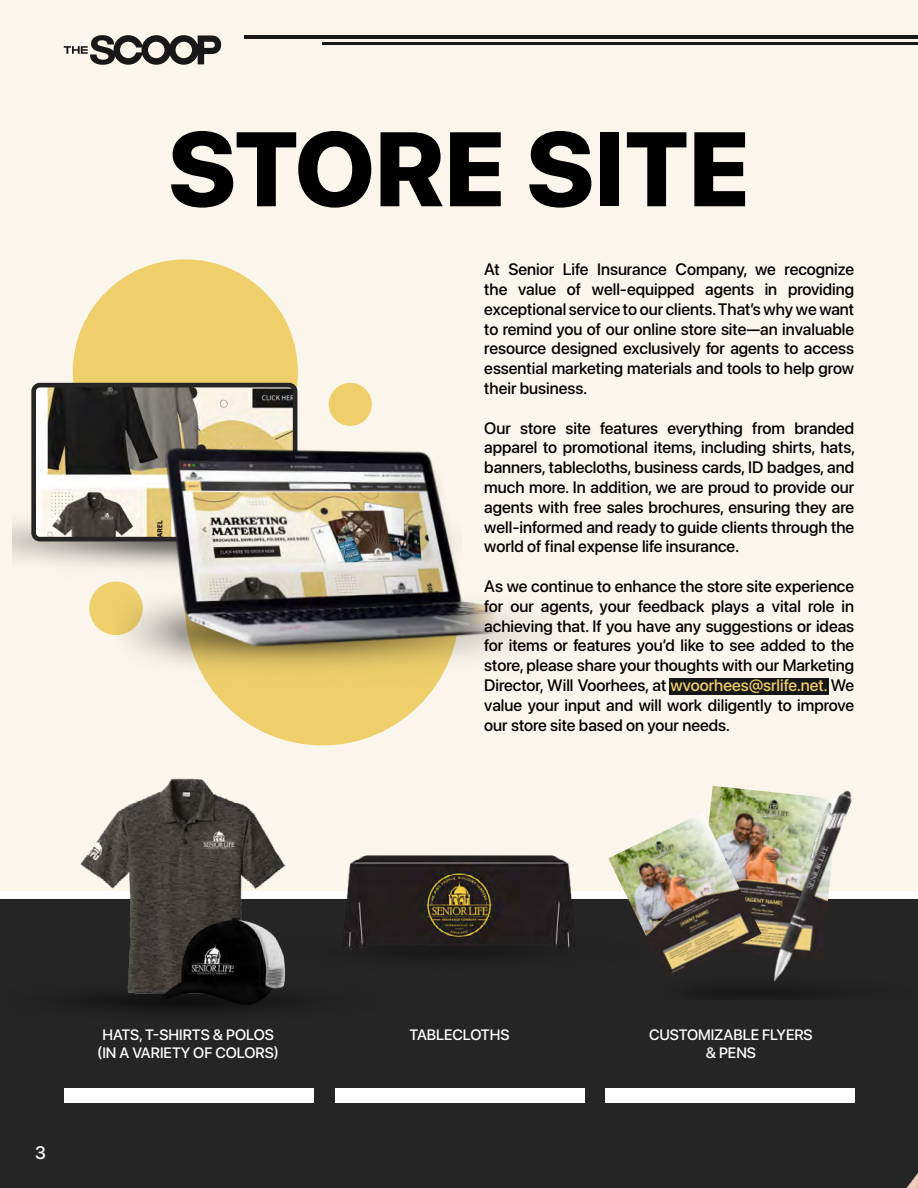
<style>
.page{position:relative;width:918px;height:1188px;background:#fff}
.page>*{position:absolute;margin:0;border:0;box-sizing:border-box;transform-origin:0 0}
.t1{font:800 105px "SF Pro Display";color:#000}
.t2{font:18px "SF Pro";color:#fff}
.t3{font:500 16.5px/19.8px "SF Pro Display";color:#000;text-align:justify}
.t4{font:500 15px/18px "SF Pro Display";color:#fff;text-align:center}
.s1{color:#eecf6c}
</style>
<div class="page">
<div style="left:0;top:0;width:917px;height:890px;background:#fbf6eb"></div>
<div style="left:0;top:899px;width:918px;height:289px;background:#252525"></div>
<div style="left:64px;top:1089px;width:250px;height:14px;background:#fff"></div>
<div style="left:335px;top:1089px;width:249px;height:14px;background:#fff"></div>
<div style="left:605px;top:1089px;width:250px;height:14px;background:#fff"></div>
<div style="left:73px;top:259px;width:225px;height:226px;background:#eecf6c;border-radius:50%"></div>
<img style="left:37px;top:389px;width:87px;height:146px">
<div style="left:31px;top:383px;width:266px;height:158px;border:5px solid #252525;border-radius:6px"></div>
<img style="left:12px;top:537px;width:112px;height:98px">
<img style="left:124px;top:331px;width:413px;height:404px">
<img style="left:52px;top:778px;width:245px;height:232px">
<img style="left:336px;top:855px;width:247px;height:100px">
<img style="left:150px;top:885px;width:146px;height:125px">
<img style="left:608px;top:818px;width:89px;height:157px">
<img style="left:697px;top:786px;width:168px;height:209px">
<div style="left:669px;top:678px;width:159px;height:17px;background:#181818"></div>
<img style="left:865px;top:558px;width:53px;height:630px">
<svg style="left:64px;top:35px;width:157px;height:30px"></svg>
<hr style="left:245px;top:35px;width:673px;height:4px;background:#181818">
<hr style="left:323px;top:43px;width:595px;height:2px;background:#181818">
<h1 class="t1" style="left:168px;top:109px;width:584px">STORE SITE</h1>
<p class="t3" style="left:484px;top:260px;width:371px">At Senior Life Insurance Company, we recognize the value of well-equipped agents in providing exceptional service to our clients. That’s why we want to remind you of our online store site—an invaluable resource designed exclusively for agents to access essential marketing materials and tools to help grow their business.</p>
<p class="t3" style="left:484px;top:418px;width:372px">Our store site features everything from branded apparel to promotional items, including shirts, hats, banners, tablecloths, business cards, ID badges, and much more. In addition, we are proud to provide our agents with free sales brochures, ensuring they are well-informed and ready to guide clients through the world of final expense life insurance.</p>
<p class="t3" style="left:484px;top:576px;width:371px">As we continue to enhance the store site experience for our agents, your feedback plays a vital role in achieving that. If you have any suggestions or ideas for items or features you’d like to see added to the store, please share your thoughts with our Marketing Director, Will Voorhees, at <span class="s1">wvoorhees@srlife.net.</span> We value your input and will work diligently to improve our store site based on your needs.</p>
<p class="t2" style="left:35px;top:1142px;width:12px">3</p>
<p class="t4" style="left:97px;top:1026px;width:183px">HATS, T-SHIRTS &amp; POLOS (IN A VARIETY OF COLORS)</p>
<p class="t4" style="left:410px;top:1026px;width:101px">TABLECLOTHS</p>
<p class="t4" style="left:649px;top:1026px;width:165px">CUSTOMIZABLE FLYERS &amp; PENS</p>
</div>
